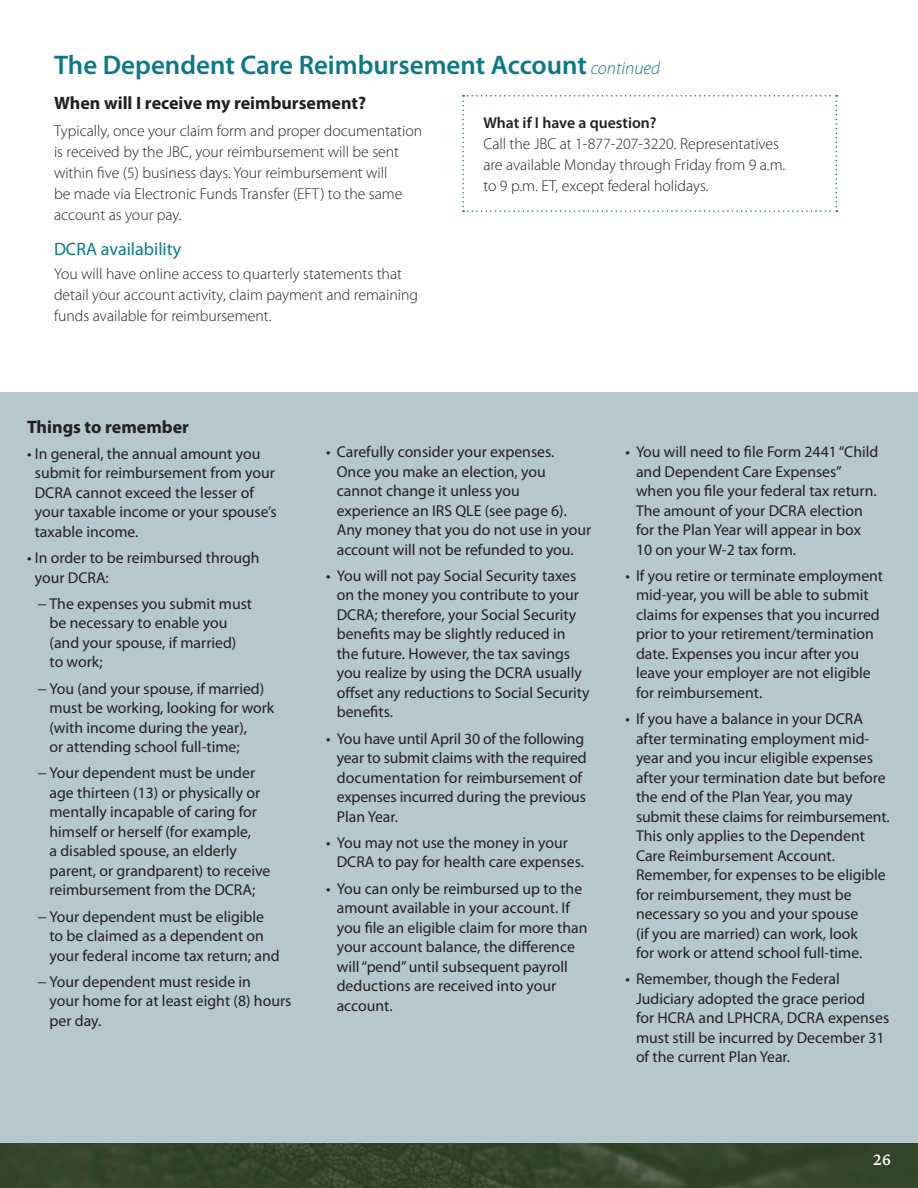
<style>
.page{position:relative;width:918px;height:1188px;background:#fff}
.page>*{position:absolute;margin:0;border:0;box-sizing:border-box;transform-origin:0 0}
.t1{font:600 27px "Myriad Pro";color:#067b86}
.t2{font:700 18px "Myriad Pro";color:#231f20}
.t3{font:18px "Myriad Pro";color:#067b86}
.t4{font:15.75px/19.5px "Myriad Pro";color:#231f20}
.t5{font:300 15.75px/21px "Myriad Pro";color:#231f20}
.t6{font:600 15.75px "Myriad Pro";color:#231f20}
.t7{font:700 15px "Iowan Old Style";color:#fff}
.s1{font-weight:300;font-style:italic;font-size:18px}
</style>
<div class="page">
<img style="left:0;top:1143px;width:918px;height:45px">
<svg style="left:462px;top:95px;width:375px;height:117px"></svg>
<div style="left:0;top:392px;width:918px;height:751px;background:#b5c8ce"></div>
<h1 class="t1" style="left:54px;top:55px;width:608px">The Dependent Care Reimbursement Account <span class="s1">continued</span></h1>
<p class="t2" style="left:54px;top:96px;width:314px">When will I receive my reimbursement?</p>
<p class="t5" style="left:54px;top:122px;width:370px">Typically, once your claim form and proper documentation is received by the JBC, your reimbursement will be sent within five (5) business days. Your reimbursement will<br>be made via Electronic Funds Transfer (EFT) to the same account as your pay.</p>
<p class="t3" style="left:54px;top:242px;width:129px">DCRA availability</p>
<p class="t5" style="left:54px;top:265px;width:366px">You will have online access to quarterly statements that detail your account activity, claim payment and remaining funds available for reimbursement.</p>
<p class="t6" style="left:483px;top:117px;width:175px">What if I have a question?</p>
<p class="t5" style="left:483px;top:135px;width:303px">Call the JBC at 1-877-207-3220. Representatives are available Monday through Friday from 9 a.m. to 9 p.m. ET, except federal holidays.</p>
<p class="t2" style="left:27px;top:420px;width:164px">Things to remember</p>
<p class="t4" style="left:35px;top:445px;width:243px;text-indent:-8px">• In general, the annual amount you submit for reimbursement from your<br>DCRA cannot exceed the lesser of your taxable income or your spouse’s taxable income.</p>
<p class="t4" style="left:35px;top:550px;width:226px;text-indent:-8px">• In order to be reimbursed through your DCRA:</p>
<p class="t4" style="left:50px;top:595px;width:204px;text-indent:-12px">− The expenses you submit must be necessary to enable you (and your spouse, if married) to work;</p>
<p class="t4" style="left:50px;top:680px;width:226px;text-indent:-12px">− You (and your spouse, if married) must be working, looking for work (with income during the year),<br>or attending school full-time;</p>
<p class="t4" style="left:50px;top:765px;width:223px;text-indent:-12px">− Your dependent must be under age thirteen (13) or physically or mentally incapable of caring for himself or herself (for example,<br>a disabled spouse, an elderly parent, or grandparent) to receive reimbursement from the DCRA;</p>
<p class="t4" style="left:50px;top:908px;width:232px;text-indent:-12px">− Your dependent must be eligible to be claimed as a dependent on your federal income tax return; and</p>
<p class="t4" style="left:50px;top:973px;width:243px;text-indent:-12px">− Your dependent must reside in<br>your home for at least eight (8) hours per day.</p>
<p class="t4" style="left:337px;top:444px;width:256px;text-indent:-11px">• Carefully consider your expenses.<br>Once you make an election, you cannot change it unless you experience an IRS QLE (see page 6).<br>Any money that you do not use in your account will not be refunded to you.</p>
<p class="t4" style="left:337px;top:567px;width:254px;text-indent:-11px">• You will not pay Social Security taxes on the money you contribute to your DCRA; therefore, your Social Security benefits may be slightly reduced in the future. However, the tax savings you realize by using the DCRA usually offset any reductions to Social Security benefits.</p>
<p class="t4" style="left:337px;top:730px;width:251px;text-indent:-11px">• You have until April 30 of the following year to submit claims with the required documentation for reimbursement of expenses incurred during the previous Plan Year.</p>
<p class="t4" style="left:337px;top:834px;width:249px;text-indent:-11px">• You may not use the money in your<br>DCRA to pay for health care expenses.</p>
<p class="t4" style="left:337px;top:880px;width:252px;text-indent:-11px">• You can only be reimbursed up to the amount available in your account. If you file an eligible claim for more than your account balance, the difference will “pend” until subsequent payroll deductions are received into your account.</p>
<p class="t4" style="left:636px;top:444px;width:244px;text-indent:-11px">• You will need to file Form 2441 “Child and Dependent Care Expenses” when you file your federal tax return.<br>The amount of your DCRA election for the Plan Year will appear in box<br>10 on your W-2 tax form.</p>
<p class="t4" style="left:636px;top:567px;width:249px;text-indent:-11px">• If you retire or terminate employment mid-year, you will be able to submit claims for expenses that you incurred prior to your retirement/termination date. Expenses you incur after you leave your employer are not eligible for reimbursement.</p>
<p class="t4" style="left:636px;top:711px;width:255px;text-indent:-11px">• If you have a balance in your DCRA after terminating employment mid&shy;year and you incur eligible expenses after your termination date but before the end of the Plan Year, you may submit these claims for reimbursement.<br>This only applies to the Dependent Care Reimbursement Account.<br>Remember, for expenses to be eligible for reimbursement, they must be necessary so you and your spouse<br>(if you are married) can work, look<br>for work or attend school full-time.</p>
<p class="t4" style="left:636px;top:971px;width:255px;text-indent:-11px">• Remember, though the Federal<br>Judiciary adopted the grace period<br>for HCRA and LPHCRA, DCRA expenses must still be incurred by December 31 of the current Plan Year.</p>
<p class="t7" style="left:873px;top:1150px;width:19px">26</p>
</div>
